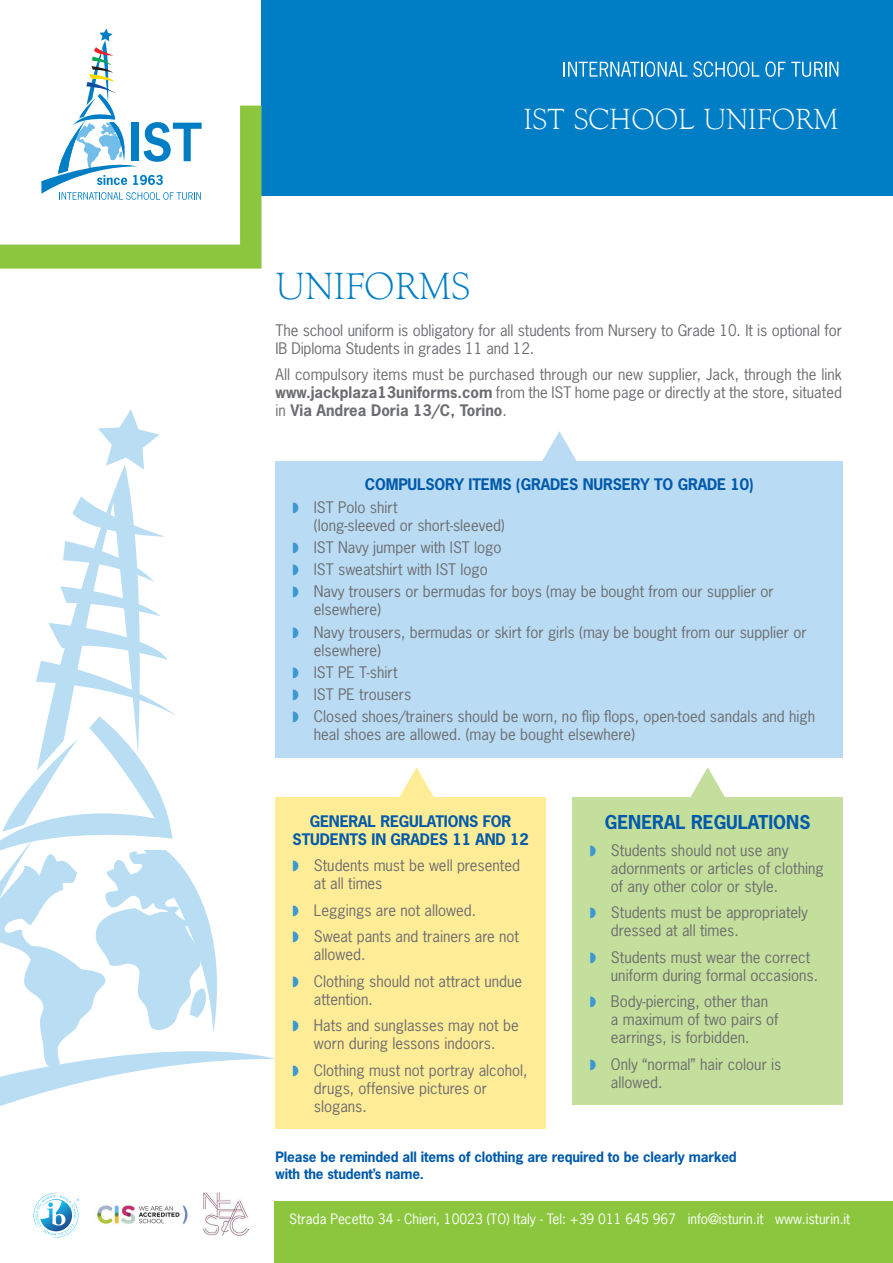
<style>
.page{position:relative;width:893px;height:1263px;background:#fff}
.page>*{position:absolute;margin:0;border:0;box-sizing:border-box;transform-origin:0 0}
.t1{font:300 39px "Goudy T";color:#007ec5}
.t2{font:300 30px "Goudy T";color:#fff}
.t3{font:700 18px "News Gothic";color:#015aaa}
.t4{font:15px/18px "News Gothic";color:#6c6d70}
.t5{font:700 15px/22.2px "News Gothic";letter-spacing:-.01em;color:#015aaa}
.t6{font:13.5px "News Gothic";color:#fff}
.t7{font:700 13.5px/16.2px "News Gothic";letter-spacing:-.01em;color:#015aaa}
.s1{font-weight:700}
.s2{color:#3b98d3}
.s3{font-weight:400;color:#6c6d70}
</style>
<div class="page">
<div style="left:261px;top:0;width:632px;height:196px;background:#007ec5"></div>
<svg style="left:563px;top:61px;width:124px;height:16px"></svg>
<svg style="left:693px;top:61px;width:66px;height:16px"></svg>
<svg style="left:765px;top:61px;width:73px;height:16px"></svg>
<div style="left:274px;top:1201px;width:619px;height:62px;background:#8bc63e"></div>
<img style="left:203px;top:1193px;width:46px;height:42px">
<svg style="left:34px;top:1193px;width:45px;height:44px"></svg>
<img style="left:97px;top:1205px;width:91px;height:19px">
<svg style="left:0;top:29px;width:261px;height:240px"></svg>
<svg style="left:0;top:1017px;width:276px;height:112px"></svg>
<svg style="left:0;top:409px;width:233px;height:685px"></svg>
<div style="left:276px;top:461px;width:567px;height:296px;background:#b9dbf3"></div>
<svg style="left:542px;top:431px;width:35px;height:30px"></svg>
<div style="left:276px;top:798px;width:270px;height:331px;background:#ffec96"></div>
<svg style="left:397px;top:767px;width:39px;height:31px"></svg>
<div style="left:573px;top:798px;width:270px;height:307px;background:#c4df9b"></div>
<svg style="left:688px;top:767px;width:39px;height:31px"></svg>
<h2 class="t2" style="left:523px;top:102px;width:316px">IST SCHOOL UNIFORM</h2>
<h1 class="t1" style="left:276px;top:263px;width:196px">UNIFORMS</h1>
<p class="t4" style="left:276px;top:321px;width:568px">The school uniform is obligatory for all students from Nursery to Grade 10. It is optional for<br>IB Diploma Students in grades 11 and 12.</p>
<p class="t4" style="left:276px;top:365px;width:568px;text-align:justify">All compulsory items must be purchased through our new supplier, Jack, through the link <span class="s1">www.jackplaza13uniforms.com</span> from the IST home page or directly at the store, situated in <span class="s1">Via Andrea Doria 13/C, Torino</span>.</p>
<p class="t5" style="left:293px;top:473px;width:463px;text-indent:72px">COMPULSORY ITEMS (GRADES NURSERY TO GRADE 10) <span class="s2">◗</span> <span class="s3">IST Polo shirt</span></p>
<p class="t4" style="left:293px;top:514px;width:483px;line-height:22.2px;text-indent:21px">(long-sleeved or short-sleeved)<br><span class="s2">◗</span> IST Navy jumper with IST logo<br><span class="s2">◗</span> IST sweatshirt with IST logo<br><span class="s2">◗</span> Navy trousers or bermudas for boys (may be bought from our supplier or</p>
<p class="t4" style="left:293px;top:598px;width:516px;line-height:22.2px;text-indent:21px">elsewhere)<br><span class="s2">◗</span> Navy trousers, bermudas or skirt for girls (may be bought from our supplier or</p>
<p class="t4" style="left:293px;top:639px;width:524px;line-height:22.2px;text-indent:21px">elsewhere)<br><span class="s2">◗</span> IST PE T-shirt<br><span class="s2">◗</span> IST PE trousers<br><span class="s2">◗</span> Closed shoes/trainers should be worn, no flip flops, open-toed sandals and high</p>
<p class="t4" style="left:314px;top:725px;width:323px">heal shoes are allowed. (may be bought elsewhere)</p>
<p class="t5" style="left:293px;top:812px;width:238px;line-height:18px;text-align:center">GENERAL REGULATIONS FOR<br>STUDENTS IN GRADES 11 AND 12</p>
<p class="t4" style="left:314px;top:857px;width:208px;text-indent:-21px"><span class="s2">◗</span> Students must be well presented at all times</p>
<p class="t4" style="left:293px;top:897px;width:228px;line-height:26.5px"><span class="s2">◗</span> Leggings are not allowed.<br><span class="s2">◗</span> Sweat pants and trainers are not</p>
<p class="t4" style="left:293px;top:941px;width:231px;line-height:26.5px;text-indent:21px">allowed.<br><span class="s2">◗</span> Clothing should not attract undue</p>
<p class="t4" style="left:293px;top:986px;width:228px;line-height:26.5px;text-indent:21px">attention.<br><span class="s2">◗</span> Hats and sunglasses may not be</p>
<p class="t4" style="left:293px;top:1030px;width:236px;line-height:26.5px;text-indent:21px">worn during lessons indoors.<br><span class="s2">◗</span> Clothing must not portray alcohol,</p>
<p class="t4" style="left:314px;top:1079px;width:175px">drugs, offensive pictures or slogans.</p>
<p class="t3" style="left:605px;top:810px;width:207px">GENERAL REGULATIONS</p>
<p class="t4" style="left:611px;top:841px;width:214px;text-indent:-21px"><span class="s2">◗</span> Students should not use any adornments or articles of clothing of any other color or style.</p>
<p class="t4" style="left:611px;top:903px;width:199px;text-indent:-21px"><span class="s2">◗</span> Students must be appropriately dressed at all times.</p>
<p class="t4" style="left:611px;top:948px;width:209px;text-indent:-21px"><span class="s2">◗</span> Students must wear the correct uniform during formal occasions.</p>
<p class="t4" style="left:611px;top:992px;width:169px;text-indent:-21px"><span class="s2">◗</span> Body-piercing, other than a maximum of two pairs of earrings, is forbidden.</p>
<p class="t4" style="left:611px;top:1055px;width:172px;text-indent:-21px"><span class="s2">◗</span> Only “normal” hair colour is allowed.</p>
<p class="t7" style="left:276px;top:1149px;width:463px">Please be reminded all items of clothing are required to be clearly marked with the student’s name.</p>
<p class="t6" style="left:289px;top:1210px;width:563px">Strada Pecetto 34 - Chieri, 10023 (TO) Italy - Tel: +39 011 645 967 info@isturin.it www.isturin.it</p>
</div>
